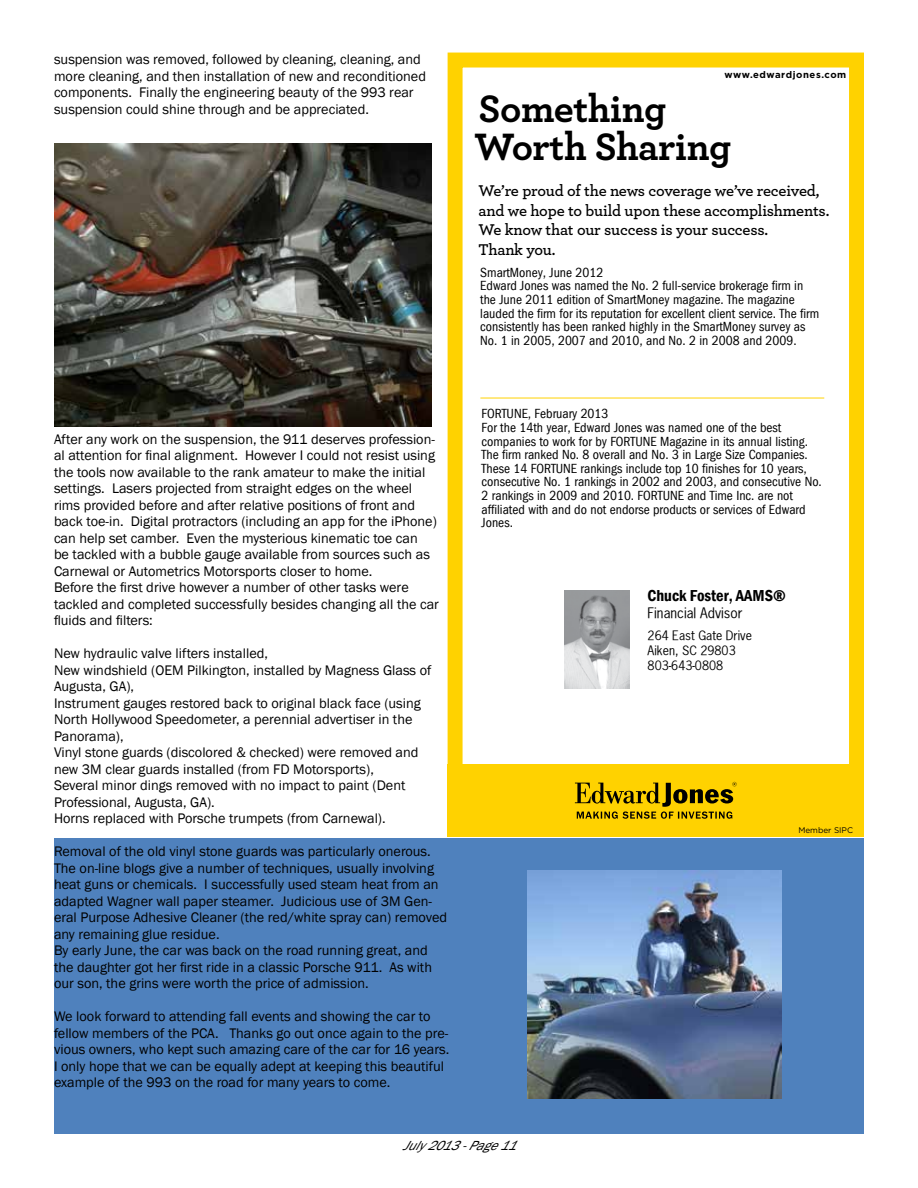
<style>
.page{position:relative;width:918px;height:1188px;background:#fff}
.page>*{position:absolute;margin:0;border:0;box-sizing:border-box;transform-origin:0 0}
.t1{font:700 40.05px/37.8px "Archer";letter-spacing:-.01em;color:#000}
.t2{font:600 16.35px/19.6px "Archer";letter-spacing:-.015em;color:#000}
.t3{font:600 condensed 16.35px "Franklin Gothic";color:#000}
.t4{font:14.25px/16.5px "Franklin Gothic";color:#000}
.t5{font:condensed 13.65px/13.6px "Franklin Gothic";color:#000}
.t6{font:13.65px "News Gothic";color:#000}
.t7{font:italic 13.5px "Franklin Gothic";color:#000}
.t8{font:12.3px/15px "News Gothic";color:#000}
.t9{font:700 9.6px "Gotham";letter-spacing:.06em;color:#000}
.t10{font:8.1px "Gotham";color:#000}
</style>
<div class="page">
<div style="left:54px;top:838px;width:810px;height:296px;background:#4f81bd"></div>
<img style="left:54px;top:143px;width:378px;height:284px">
<img style="left:528px;top:870px;width:253px;height:228px">
<div style="left:448px;top:53px;width:416px;height:783px;border:15px solid #ffd200"></div>
<hr style="left:481px;top:398px;width:343px;height:1px;background:#ffd200">
<div style="left:448px;top:764px;width:416px;height:72px;background:#ffd200"></div>
<svg style="left:575px;top:782px;width:162px;height:37px"></svg>
<img style="left:565px;top:590px;width:65px;height:98px">
<p class="t4" style="left:54px;top:51px;width:374px">suspension was removed, followed by cleaning, cleaning, and more cleaning, and then installation of new and reconditioned components. Finally the engineering beauty of the 993 rear suspension could shine through and be appreciated.</p>
<p class="t4" style="left:54px;top:431px;width:386px">After any work on the suspension, the 911 deserves profession&shy;al attention for final alignment. However I could not resist using the tools now available to the rank amateur to make the initial settings. Lasers projected from straight edges on the wheel rims provided before and after relative positions of front and back toe-in. Digital protractors (including an app for the iPhone) can help set camber. Even the mysterious kinematic toe can<br>be tackled with a bubble gauge available from sources such as Carnewal or Autometrics Motorsports closer to home.<br>Before the first drive however a number of other tasks were tackled and completed successfully besides changing all the car fluids and filters:</p>
<p class="t4" style="left:54px;top:645px;width:379px">New hydraulic valve lifters installed,<br>New windshield (OEM Pilkington, installed by Magness Glass of Augusta, GA),<br>Instrument gauges restored back to original black face (using North Hollywood Speedometer, a perennial advertiser in the Panorama),<br>Vinyl stone guards (discolored &amp; checked) were removed and new 3M clear guards installed (from FD Motorsports),<br>Several minor dings removed with no impact to paint (Dent Professional, Augusta, GA).<br>Horns replaced with Porsche trumpets (from Carnewal).</p>
<p class="t4" style="left:54px;top:843px;width:395px">Removal of the old vinyl stone guards was particularly onerous.<br>The on-line blogs give a number of techniques, usually involving heat guns or chemicals. I successfully used steam heat from an adapted Wagner wall paper steamer. Judicious use of 3M Gen&shy;eral Purpose Adhesive Cleaner (the red/white spray can) removed any remaining glue residue.<br>By early June, the car was back on the road running great, and the daughter got her first ride in a classic Porsche 911. As with our son, the grins were worth the price of admission.</p>
<p class="t4" style="left:54px;top:1008px;width:397px">We look forward to attending fall events and showing the car to fellow members of the PCA. Thanks go out once again to the pre&shy;vious owners, who kept such amazing care of the car for 16 years.<br>I only hope that we can be equally adept at keeping this beautiful example of the 993 on the road for many years to come.</p>
<p class="t9" style="left:725px;top:68px;width:123px">www.edwardjones.com</p>
<h1 class="t1" style="left:474px;top:87px;width:259px">Something<br>Worth Sharing</h1>
<p class="t2" style="left:478px;top:180px;width:352px">We’re proud of the news coverage we’ve received, and we hope to build upon these accomplishments.<br>We know that our success is your success.<br>Thank you.</p>
<p class="t5" style="left:480px;top:266px;width:340px">SmartMoney, June 2012<br>Edward Jones was named the No. 2 full-service brokerage firm in the June 2011 edition of SmartMoney magazine. The magazine lauded the firm for its reputation for excellent client service. The firm consistently has been ranked highly in the SmartMoney survey as No. 1 in 2005, 2007 and 2010, and No. 2 in 2008 and 2009.</p>
<p class="t5" style="left:482px;top:407px;width:342px">FORTUNE, February 2013<br>For the 14th year, Edward Jones was named one of the best companies to work for by FORTUNE Magazine in its annual listing.<br>The firm ranked No. 8 overall and No. 3 in Large Size Companies.<br>These 14 FORTUNE rankings include top 10 finishes for 10 years, consecutive No. 1 rankings in 2002 and 2003, and consecutive No.<br>2 rankings in 2009 and 2010. FORTUNE and Time Inc. are not affiliated with and do not endorse products or services of Edward Jones.</p>
<p class="t3" style="left:648px;top:585px;width:140px">Chuck Foster, AAMS®</p>
<p class="t6" style="left:648px;top:604px;width:96px">Financial Advisor</p>
<p class="t8" style="left:648px;top:628px;width:106px">264 East Gate Drive<br>Aiken, SC 29803<br>803-643-0808</p>
<p class="t10" style="left:798px;top:825px;width:56px">Member SIPC</p>
<p class="t7" style="left:403px;top:1137px;width:124px">July2013-Page11</p>
</div>
